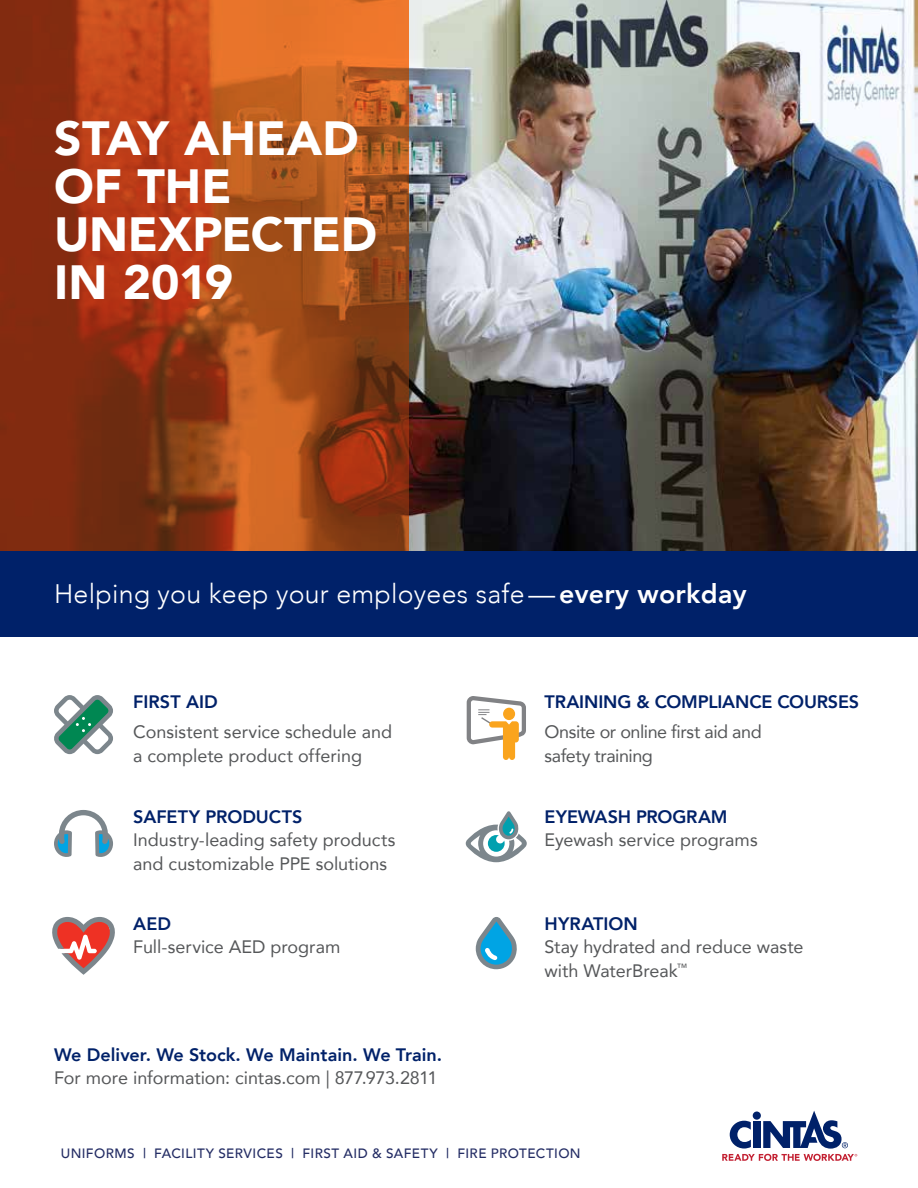
<style>
.page{position:relative;width:918px;height:1188px;background:#fff}
.page>*{position:absolute;margin:0;border:0;box-sizing:border-box;transform-origin:0 0}
.t1{font:900 48px/48px "Avenir";color:#fff}
.t2{font:300 26.7px "Avenir";letter-spacing:.01em;color:#fff}
.t3{font:18px/23.5px "Avenir";color:#555759}
.t4{font:800 18px "Avenir";letter-spacing:-.005em;color:#002169}
.t5{font:18px/23.5px "Avenir";letter-spacing:-.025em;color:#555759}
.t6{font:500 13.5px "Avenir";letter-spacing:.03em;color:#232c64}
.s1{font-weight:800}
</style>
<div class="page">
<div style="left:0;top:551px;width:918px;height:86px;background:#002169"></div>
<img style="left:409px;top:0;width:509px;height:551px">
<svg style="left:54px;top:695px;width:59px;height:59px"></svg>
<svg style="left:54px;top:810px;width:59px;height:47px"></svg>
<svg style="left:466px;top:696px;width:60px;height:64px"></svg>
<svg style="left:0;top:0;width:409px;height:551px;background:#a34318"></svg>
<svg style="left:722px;top:1111px;width:135px;height:50px"></svg>
<svg style="left:466px;top:811px;width:61px;height:51px"></svg>
<svg style="left:52px;top:917px;width:63px;height:58px"></svg>
<svg style="left:476px;top:917px;width:41px;height:52px"></svg>
<h1 class="t1" style="left:54px;top:113px;width:325px">STAY AHEAD<br>OF THE<br>UNEXPECTED<br>IN 2019</h1>
<h2 class="t2" style="left:54px;top:578px;width:694px">Helping you keep your employees safe—<span class="s1">every workday</span></h2>
<p class="t4" style="left:133px;top:688px;width:86px">FIRST AID</p>
<p class="t3" style="left:133px;top:720px;width:260px">Consistent service schedule and a complete product offering</p>
<p class="t4" style="left:133px;top:802px;width:171px">SAFETY PRODUCTS</p>
<p class="t3" style="left:133px;top:828px;width:264px">Industry-leading safety products and customizable PPE solutions</p>
<p class="t4" style="left:133px;top:909px;width:39px">AED</p>
<p class="t3" style="left:133px;top:935px;width:209px">Full-service AED program</p>
<p class="t4" style="left:54px;top:1040px;width:390px">We Deliver. We Stock. We Maintain. We Train.</p>
<p class="t3" style="left:54px;top:1066px;width:385px">For more information: cintas.com | 877.973.2811</p>
<p class="t4" style="left:545px;top:688px;width:316px">TRAINING &amp; COMPLIANCE COURSES</p>
<p class="t5" style="left:545px;top:720px;width:219px">Onsite or online first aid and safety training</p>
<p class="t4" style="left:545px;top:802px;width:184px">EYEWASH PROGRAM</p>
<p class="t3" style="left:545px;top:828px;width:215px">Eyewash service programs</p>
<p class="t4" style="left:545px;top:909px;width:95px">HYRATION</p>
<p class="t3" style="left:545px;top:935px;width:261px">Stay hydrated and reduce waste with WaterBreak<sup>™</sup></p>
<p class="t6" style="left:61px;top:1142px;width:521px">UNIFORMS | FACILITY SERVICES | FIRST AID &amp; SAFETY | FIRE PROTECTION</p>
</div>
